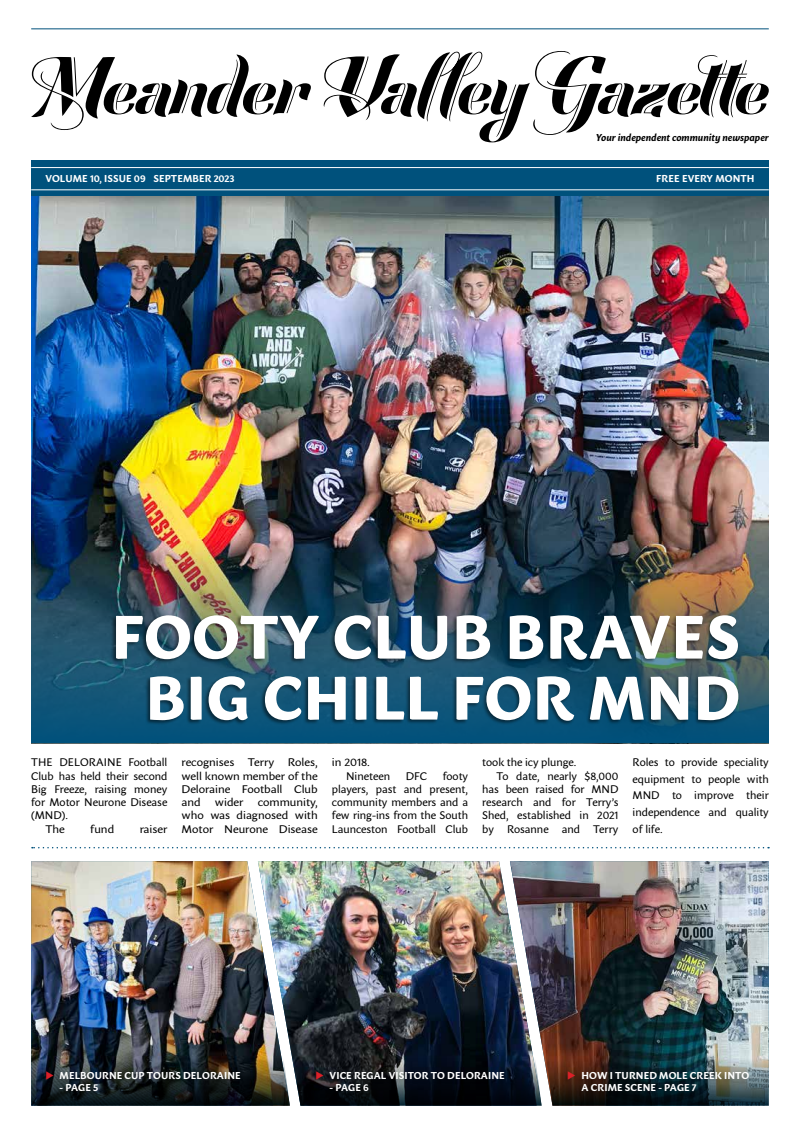
<style>
.page{position:relative;width:800px;height:1134px;background:#fff}
.page>*{position:absolute;margin:0;border:0;box-sizing:border-box;transform-origin:0 0}
.t1{font:800 61px/61px "Sharik Sans";letter-spacing:.01em;color:#fff;text-align:center}
.t2{font:11px/13.3px "Sharik Sans";color:#000;text-align:justify}
.t3{font:11px/13.3px "Sharik Sans";color:#000;text-align:justify;scale:1.05 1}
.t4{font:700 10px/12px "Sharik Sans";letter-spacing:.01em;color:#fff}
.t5{font:italic 700 10px "Sharik Sans";color:#000}
</style>
<div class="page">
<hr style="left:31px;top:28px;width:737px;height:1px;background:#00517c">
<svg style="left:31px;top:51px;width:737px;height:91px"></svg>
<div style="left:31px;top:160px;width:737px;height:36px;background:#00517c"></div>
<hr style="left:31px;top:167px;width:737px;height:1px;background:#fff">
<hr style="left:31px;top:189px;width:737px;height:1px;background:#fff">
<img style="left:31px;top:196px;width:737px;height:344px">
<img style="left:31px;top:540px;width:737px;height:203px">
<svg style="left:32px;top:847px;width:736px;height:1px"></svg>
<img style="left:31px;top:861px;width:227px;height:197px">
<img style="left:258px;top:861px;width:252px;height:197px">
<img style="left:510px;top:861px;width:258px;height:197px">
<div style="left:111px;top:614px;width:628px;height:112px;background:#000;opacity:.5"></div>
<img style="left:31px;top:1058px;width:737px;height:48px">
<p class="t5" style="left:595px;top:131px;width:174px">Your independent community newspaper</p>
<p class="t4" style="left:45px;top:172px;width:190px">VOLUME 10, ISSUE 09 SEPTEMBER 2023</p>
<p class="t4" style="left:656px;top:172px;width:100px">FREE EVERY MONTH</p>
<h1 class="t1" style="left:111px;top:604px;width:630px">FOOTY CLUB BRAVES<br>BIG CHILL FOR MND</h1>
<p class="t2" style="left:31px;top:755px;width:138px">THE DELORAINE Football</p>
<p class="t2" style="left:31px;top:769px;width:138px">Club has held their second</p>
<p class="t2" style="left:31px;top:782px;width:138px">Big Freeze, raising money</p>
<p class="t2" style="left:31px;top:795px;width:138px">for Motor Neurone Disease</p>
<p class="t2" style="left:31px;top:808px;width:38px">(MND).</p>
<p class="t3" style="left:45px;top:822px;width:20px">The</p>
<p class="t3" style="left:90px;top:822px;width:24px">fund</p>
<p class="t3" style="left:140px;top:822px;width:28px">raiser</p>
<p class="t3" style="left:181px;top:755px;width:131px">recognises Terry Roles, well known member of the Deloraine Football Club and</p>
<p class="t3" style="left:215px;top:795px;width:29px">wider</p>
<p class="t3" style="left:181px;top:795px;width:131px;text-indent:76px">community, who was diagnosed with Motor Neurone Disease</p>
<p class="t3" style="left:346px;top:755px;width:43px;text-indent:-14px">in 2018.<br>Nineteen</p>
<p class="t2" style="left:332px;top:769px;width:138px;text-indent:111px">footy players, past and present, community members and a few ring-ins from the South Launceston Football Club</p>
<p class="t2" style="left:405px;top:769px;width:23px">DFC</p>
<p class="t2" style="left:482px;top:755px;width:96px">took the icy plunge.</p>
<p class="t2" style="left:496px;top:769px;width:123px">To date, nearly $8,000</p>
<p class="t2" style="left:482px;top:782px;width:138px">has been raised for MND</p>
<p class="t2" style="left:482px;top:795px;width:138px">research and for Terry’s</p>
<p class="t2" style="left:482px;top:808px;width:138px">Shed, established in 2021</p>
<p class="t2" style="left:482px;top:822px;width:138px">by Rosanne and Terry</p>
<p class="t2" style="left:632px;top:754px;width:138px;line-height:16.6px">Roles to provide speciality equipment to people with MND to improve their independence and quality of life.</p>
<p class="t4" style="left:60px;top:1069px;width:183px">MELBOURNE CUP TOURS DELORAINE</p>
<p class="t4" style="left:60px;top:1081px;width:40px">- PAGE 5</p>
<p class="t4" style="left:329px;top:1069px;width:177px">VICE REGAL VISITOR TO DELORAINE</p>
<p class="t4" style="left:329px;top:1081px;width:41px">- PAGE 6</p>
<p class="t4" style="left:581px;top:1069px;width:169px">HOW I TURNED MOLE CREEK INTO<br>A CRIME SCENE - PAGE 7</p>
</div>
